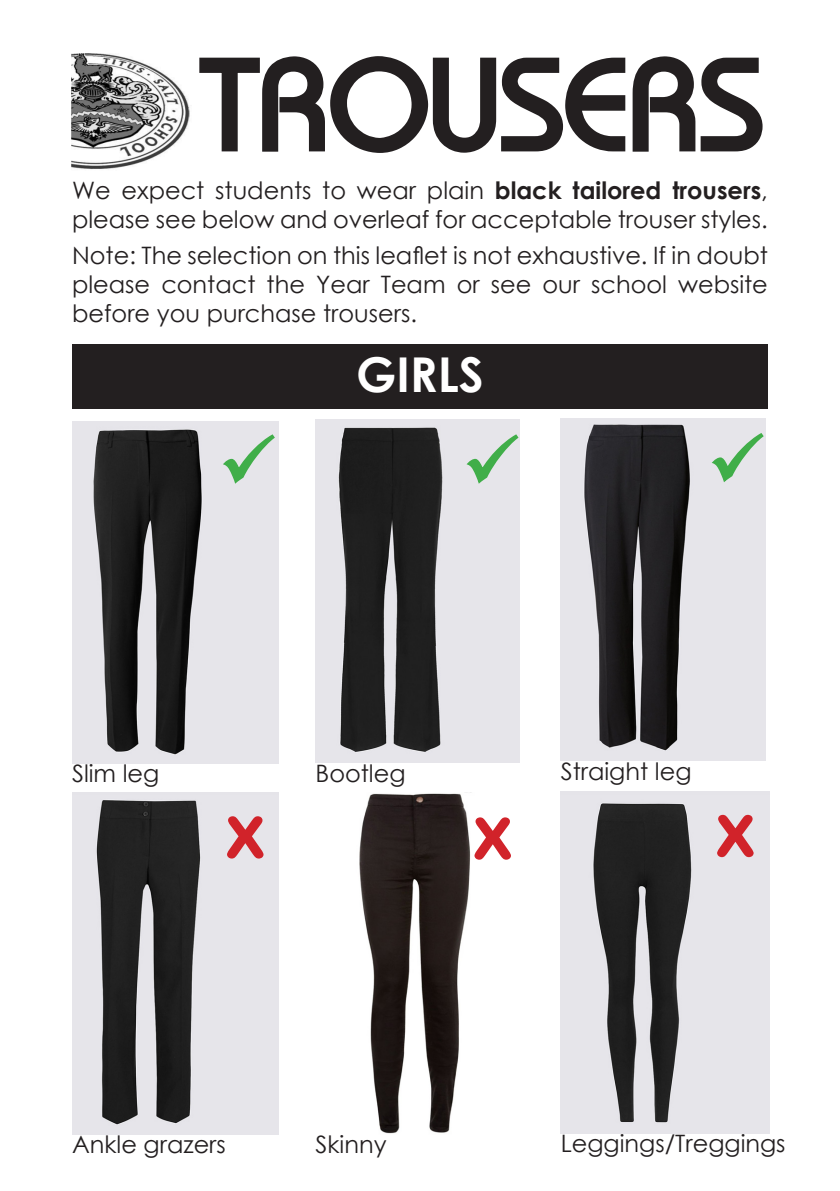
<style>
.page{position:relative;width:840px;height:1191px;background:#fff}
.page>*{position:absolute;margin:0;border:0;box-sizing:border-box;transform-origin:0 0}
.t1{font:128px "Bahamas Plain";color:#231f20}
.t2{font:78px "Arial Rounded MT Bold";color:#d1232a}
.t3{font:700 48px "Century Gothic";color:#fff}
.t4{font:24px/28.8px "Century Gothic";color:#231f20}
.s1{font-weight:700}
</style>
<div class="page">
<svg style="left:199px;top:56px;width:564px;height:97px"></svg>
<img style="left:72px;top:421px;width:206px;height:342px">
<img style="left:71px;top:54px;width:119px;height:115px">
<div style="left:72px;top:344px;width:695px;height:64px;background:#231f20"></div>
<img style="left:315px;top:420px;width:204px;height:342px">
<img style="left:560px;top:418px;width:204px;height:342px">
<img style="left:72px;top:792px;width:206px;height:342px">
<img style="left:359px;top:792px;width:112px;height:342px">
<img style="left:560px;top:792px;width:208px;height:342px">
<svg style="left:221px;top:433px;width:55px;height:53px;background:#d4dfd9"></svg>
<svg style="left:464px;top:433px;width:55px;height:53px;background:#d4dfd9"></svg>
<svg style="left:709px;top:431px;width:55px;height:53px;background:#d4dfd9"></svg>
<p class="t1" style="left:201px;top:29px;width:564px">TROUSERS</p>
<p class="t4" style="left:72px;top:176px;width:697px">We expect students to wear plain <span class="s1">black tailored trousers</span>, please see below and overleaf for acceptable trouser styles.</p>
<p class="t4" style="left:72px;top:241px;width:697px;text-align:justify">Note: The selection on this leaflet is not exhaustive. If in doubt please contact the Year Team or see our school website before you purchase trousers.</p>
<p class="t3" style="left:356px;top:338px;width:129px">GIRLS</p>
<p class="t4" style="left:72px;top:758px;width:89px">Slim leg</p>
<p class="t4" style="left:315px;top:758px;width:91px">Bootleg</p>
<p class="t4" style="left:560px;top:757px;width:132px">Straight leg</p>
<p class="t2" style="left:225px;top:784px;width:42px">x</p>
<p class="t2" style="left:472px;top:785px;width:42px">x</p>
<p class="t2" style="left:714px;top:782px;width:42px">x</p>
<p class="t4" style="left:72px;top:1129px;width:155px">Ankle grazers</p>
<p class="t4" style="left:315px;top:1129px;width:72px">Skinny</p>
<p class="t4" style="left:560px;top:1128px;width:226px">Leggings/Treggings</p>
</div>
